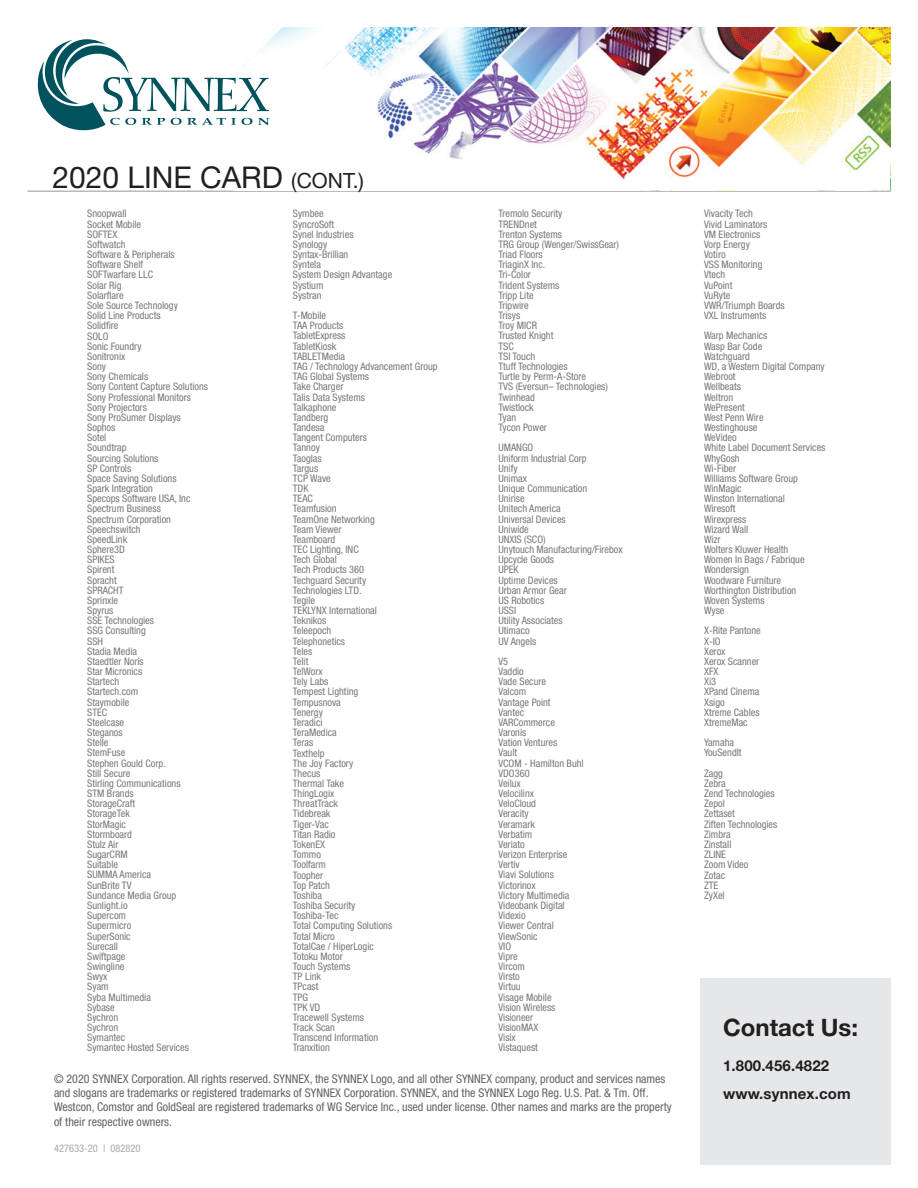
<style>
.page{position:relative;width:918px;height:1188px;background:#fff}
.page>*{position:absolute;margin:0;border:0;box-sizing:border-box;transform-origin:0 0}
.t1{font:30px "Helvetica Neue LT Std";color:#231f20}
.t2{font:700 24px "Helvetica Neue LT Std";color:#231f20}
.t3{font:700 15px/27.3px "Helvetica Neue LT Std";letter-spacing:.01em;color:#231f20}
.t4{font:condensed 12px/14.4px "Helvetica Neue LT Std";color:#636366}
.t5{font:condensed 10.5px "Helvetica Neue LT Std";color:#a8a9ad}
.t6{font:condensed 10.35px/10.2px "Helvetica Neue LT Std";color:#76787b}
.s1{font-size:21px}
</style>
<div class="page">
<hr style="left:27px;top:191px;width:863px;height:1px;background:#939598">
<img style="left:271px;top:28px;width:619px;height:150px">
<svg style="left:613px;top:157px;width:68px;height:34px"></svg>
<svg style="left:697px;top:128px;width:193px;height:63px"></svg>
<svg style="left:38px;top:39px;width:348px;height:152px"></svg>
<div style="left:701px;top:978px;width:190px;height:186px;background:#e6e7e9"></div>
<h1 class="t1" style="left:52px;top:160px;width:313px">2020 LINE CARD <span class="s1">(CONT.)</span></h1>
<p class="t6" style="left:87px;top:209px;width:122px">Snoopwall<br>Socket Mobile<br>SOFTEX<br>Softwatch<br>Software &amp; Peripherals<br>Software Shelf<br>SOFTwarfare LLC<br>Solar Rig<br>Solarflare<br>Sole Source Technology<br>Solid Line Products<br>Solidfire<br>SOLO<br>Sonic Foundry<br>Sonitronix<br>Sony<br>Sony Chemicals<br>Sony Content Capture Solutions<br>Sony Professional Monitors<br>Sony Projectors<br>Sony ProSumer Displays<br>Sophos<br>Sotel<br>Soundtrap<br>Sourcing Solutions<br>SP Controls<br>Space Saving Solutions<br>Spark Integration<br>Specops Software USA, Inc<br>Spectrum Business<br>Spectrum Corporation<br>Speechswitch<br>SpeedLink<br>Sphere3D<br>SPIKES<br>Spirent<br>Spracht<br>SPRACHT<br>Sprinxle<br>Spyrus<br>SSE Technologies<br>SSG Consulting<br>SSH<br>Stadia Media<br>Staedtler Noris<br>Star Micronics<br>Startech<br>Startech.com<br>Staymobile<br>STEC<br>Steelcase<br>Steganos<br>Stelle<br>StemFuse<br>Stephen Gould Corp.<br>Still Secure<br>Stirling Communications<br>STM Brands<br>StorageCraft<br>StorageTek<br>StorMagic<br>Stormboard<br>Stulz Air<br>SugarCRM<br>Suitable<br>SUMMA America<br>SunBrite TV<br>Sundance Media Group<br>Sunlight.io<br>Supercom<br>Supermicro<br>SuperSonic<br>Surecall<br>Swiftpage<br>Swingline<br>Swyx<br>Syam<br>Syba Multimedia<br>Sybase<br>Sychron<br>Sychron<br>Symantec<br>Symantec Hosted Services</p>
<p class="t6" style="left:293px;top:209px;width:101px">Symbee<br>SyncroSoft<br>Synel Industries<br>Synology<br>Syntax-Brillian<br>Syntela<br>System Design Advantage<br>Systium<br>Systran</p>
<p class="t6" style="left:293px;top:310px;width:146px">T-Mobile<br>TAA Products<br>TabletExpress<br>TabletKiosk<br>TABLETMedia<br>TAG / Technology Advancement Group<br>TAG Global Systems<br>Take Charger<br>Talis Data Systems<br>Talkaphone<br>Tandberg<br>Tandesa<br>Tangent Computers<br>Tannoy<br>Taoglas<br>Targus<br>TCP Wave<br>TDK<br>TEAC<br>Teamfusion<br>TeamOne Networking<br>Team Viewer<br>Teamboard<br>TEC Lighting, INC<br>Tech Global<br>Tech Products 360<br>Techguard Security<br>Technologies LTD.<br>Tegile<br>TEKLYNX International<br>Teknikos<br>Teleepoch<br>Telephonetics<br>Teles<br>Telit<br>TelWorx<br>Tely Labs<br>Tempest Lighting<br>Tempusnova<br>Tenergy<br>Teradici<br>TeraMedica<br>Teras<br>Texthelp<br>The Joy Factory<br>Thecus<br>Thermal Take<br>ThingLogix<br>ThreatTrack<br>Tidebreak<br>Tiger-Vac<br>Titan Radio<br>TokenEX<br>Tommo<br>Toolfarm<br>Toopher<br>Top Patch<br>Toshiba<br>Toshiba Security<br>Toshiba-Tec<br>Total Computing Solutions<br>Total Micro<br>TotalCae / HiperLogic<br>Totoku Motor<br>Touch Systems<br>TP Link<br>TPcast<br>TPG<br>TPK VD<br>Tracewell Systems<br>Track Scan<br>Transcend Information<br>Tranxition</p>
<p class="t6" style="left:498px;top:209px;width:122px">Tremolo Security<br>TRENDnet<br>Trenton Systems<br>TRG Group (Wenger/SwissGear)<br>Triad Floors<br>TriaginX Inc.<br>Tri-Color<br>Trident Systems<br>Tripp Lite<br>Tripwire<br>Trisys<br>Troy MICR<br>Trusted Knight<br>TSC<br>TSI Touch<br>Ttuff Technologies<br>Turtle by Perm-A-Store<br>TVS (Eversun– Technologies)<br>Twinhead<br>Twistlock<br>Tyan<br>Tycon Power</p>
<p class="t6" style="left:498px;top:443px;width:126px">UMANGO<br>Uniform Industrial Corp<br>Unify<br>Unimax<br>Unique Communication<br>Unirise<br>Unitech America<br>Universal Devices<br>Uniwide<br>UNXIS (SCO)<br>Unytouch Manufacturing/Firebox<br>Upcycle Goods<br>UPEK<br>Uptime Devices<br>Urban Armor Gear<br>US Robotics<br>USSI<br>Utility Associates<br>Utimaco<br>UV Angels</p>
<p class="t6" style="left:498px;top:656px;width:87px">V5<br>Vaddio<br>Vade Secure<br>Valcom<br>Vantage Point<br>Vantec<br>VARCommerce<br>Varonis<br>Vation Ventures<br>Vault<br>VCOM - Hamilton Buhl<br>VDO360<br>Veilux<br>Velocilinx<br>VeloCloud<br>Veracity<br>Veramark<br>Verbatim<br>Veriato<br>Verizon Enterprise<br>Vertiv<br>Viavi Solutions<br>Victorinox<br>Victory Multimedia<br>Videobank Digital<br>Videxio<br>Viewer Central<br>ViewSonic<br>VIO<br>Vipre<br>Vircom<br>Virsto<br>Virtuu<br>Visage Mobile<br>Vision Wireless<br>Visioneer<br>VisionMAX<br>Visix<br>Vistaquest</p>
<p class="t4" style="left:54px;top:1071px;width:619px">© 2020 SYNNEX Corporation. All rights reserved. SYNNEX, the SYNNEX Logo, and all other SYNNEX company, product and services names and slogans are trademarks or registered trademarks of SYNNEX Corporation. SYNNEX, and the SYNNEX Logo Reg. U.S. Pat. &amp; Tm. Off.<br>Westcon, Comstor and GoldSeal are registered trademarks of WG Service Inc., used under license. Other names and marks are the property of their respective owners.</p>
<p class="t5" style="left:54px;top:1142px;width:88px">427633-20 | 082820</p>
<p class="t6" style="left:704px;top:209px;width:82px">Vivacity Tech<br>Vivid Laminators<br>VM Electronics<br>Vorp Energy<br>Votiro<br>VSS Monitoring<br>Vtech<br>VuPoint<br>VuRyte<br>VWR/Triumph Boards<br>VXL Instruments</p>
<p class="t6" style="left:704px;top:331px;width:123px">Warp Mechanics<br>Wasp Bar Code<br>Watchguard<br>WD, a Western Digital Company<br>Webroot<br>Wellbeats<br>Weltron<br>WePresent<br>West Penn Wire<br>Westinghouse<br>WeVideo<br>White Label Document Services<br>WhyGosh<br>Wi-Fiber<br>Williams Software Group<br>WinMagic<br>Winston International<br>Wiresoft<br>Wirexpress<br>Wizard Wall<br>Wizr<br>Wolters Kluwer Health<br>Women In Bags / Fabrique<br>Wondersign<br>Woodware Furniture<br>Worthington Distribution<br>Woven Systems<br>Wyse</p>
<p class="t6" style="left:704px;top:626px;width:58px">X-Rite Pantone<br>X-IO<br>Xerox<br>Xerox Scanner<br>XFX<br>Xi3<br>XPand Cinema<br>Xsigo<br>Xtreme Cables<br>XtremeMac</p>
<p class="t6" style="left:704px;top:737px;width:39px">Yamaha<br>YouSendIt</p>
<p class="t6" style="left:704px;top:768px;width:75px">Zagg<br>Zebra<br>Zend Technologies<br>Zepol<br>Zettaset<br>Ziften Technologies<br>Zimbra<br>Zinstall<br>ZLINE<br>Zoom Video<br>Zotac<br>ZTE<br>ZyXel</p>
<h2 class="t2" style="left:723px;top:1012px;width:137px">Contact Us:</h2>
<h3 class="t3" style="left:723px;top:1052px;width:129px">1.800.456.4822 www.synnex.com</h3>
</div>
